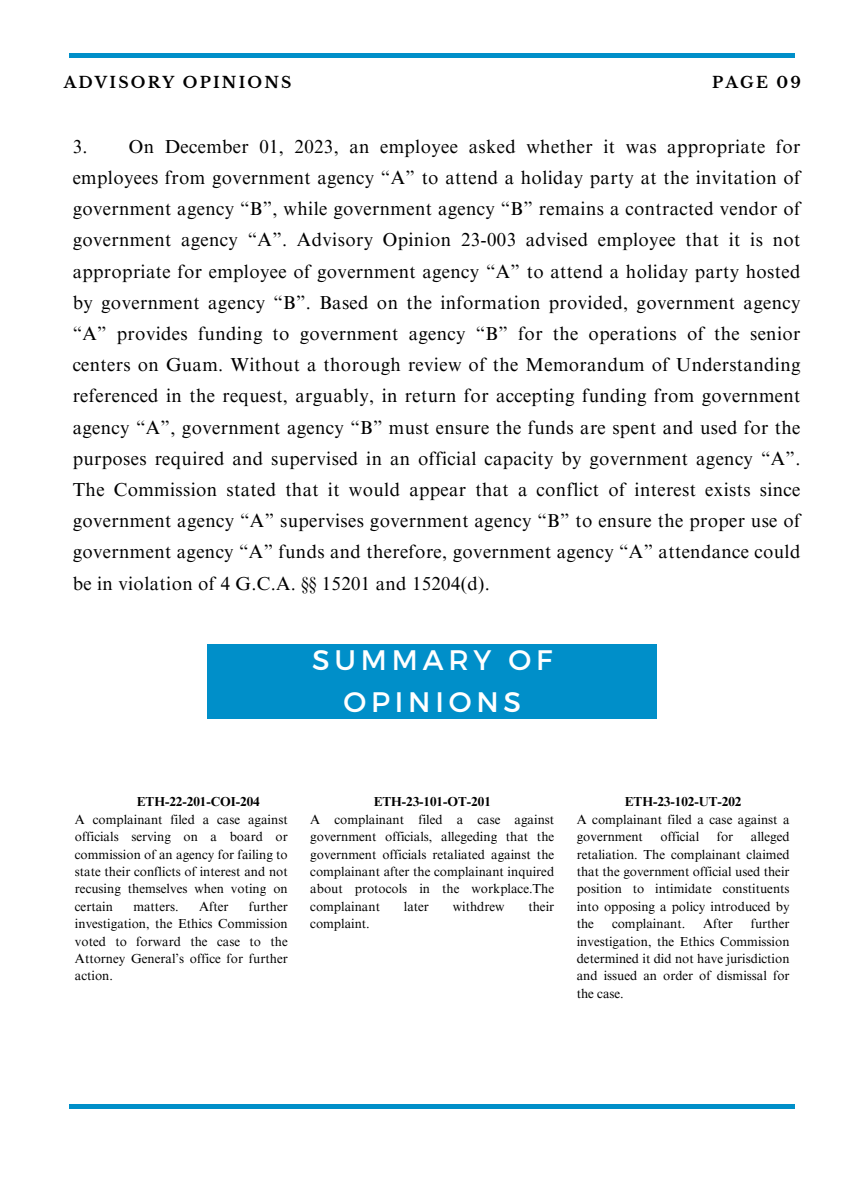
<style>
.page{position:relative;width:864px;height:1188px;background:#fff}
.page>*{position:absolute;margin:0;border:0;box-sizing:border-box;transform-origin:0 0}
.t1{font:28.2px/42.3px "Montserrat";letter-spacing:.17em;color:#fff;text-align:center}
.t2{font:18.75px/31.2px "Times NRMT Pro";letter-spacing:.02em;color:#000;text-align:justify}
.t3{font:700 15.6px "Libre Baskerville";letter-spacing:.14em;color:#000}
.t4{font:13.05px/17.4px "Times NRMT Pro";color:#000;text-align:justify}
.t5{font:700 13.05px "Times NRMT Pro";color:#000}
</style>
<div class="page">
<div style="left:69px;top:53px;width:725px;height:5px;background:#008fc9"></div>
<hr style="left:69px;top:1104px;width:725px;height:4px;background:#008fc9">
<div style="left:207px;top:645px;width:449px;height:73px;background:#008fc9"></div>
<p class="t3" style="left:64px;top:73px;width:229px">ADVISORY OPINIONS</p>
<p class="t3" style="left:712px;top:73px;width:90px">PAGE 09</p>
<p class="t2" style="left:73px;top:133px;width:729px">3. On December 01, 2023, an employee asked whether it was appropriate for employees from government agency “A” to attend a holiday party at the invitation of government agency “B”, while government agency “B” remains a contracted vendor of government agency “A”. Advisory Opinion 23-003 advised employee that it is not appropriate for employee of government agency “A” to attend a holiday party hosted by government agency “B”. Based on the information provided, government agency “A” provides funding to government agency “B” for the operations of the senior centers on Guam. Without a thorough review of the Memorandum of Understanding referenced in the request, arguably, in return for accepting funding from government agency “A”, government agency “B” must ensure the funds are spent and used for the purposes required and supervised in an official capacity by government agency “A”.<br>The Commission stated that it would appear that a conflict of interest exists since government agency “A” supervises government agency “B” to ensure the proper use of government agency “A” funds and therefore, government agency “A” attendance could be in violation of 4 G.C.A. §§ 15201 and 15204(d).</p>
<h2 class="t1" style="left:312px;top:637px;width:242px">SUMMARY OF<br>OPINIONS</h2>
<p class="t5" style="left:137px;top:797px;width:124px">ETH-22-201-COI-204</p>
<h1 class="t4" style="left:75px;top:812px;width:214px">A complainant filed a case against officials serving on a board or commission of an agency for failing to state their conflicts of interest and not recusing themselves when voting on certain</h1>
<h1 class="t4" style="left:75px;top:899px;width:214px;text-indent:174px">further investigation, the Ethics Commission voted to forward the case to the Attorney General’s office for further action.</h1>
<h1 class="t4" style="left:133px;top:899px;width:47px">matters.</h1>
<h1 class="t4" style="left:199px;top:899px;width:31px">After</h1>
<p class="t5" style="left:374px;top:797px;width:119px">ETH-23-101-OT-201</p>
<p class="t4" style="left:310px;top:812px;width:245px">A complainant filed a case against government officials, allegeding that the government officials retaliated against the complainant after the complainant inquired about protocols in the workplace.The complainant</p>
<p class="t4" style="left:404px;top:899px;width:27px">later</p>
<p class="t4" style="left:453px;top:899px;width:53px">withdrew</p>
<p class="t4" style="left:528px;top:899px;width:27px">their</p>
<p class="t4" style="left:310px;top:917px;width:61px">complaint.</p>
<p class="t5" style="left:625px;top:797px;width:118px">ETH-23-102-UT-202</p>
<p class="t4" style="left:577px;top:812px;width:214px">A complainant filed a case against a government</p>
<p class="t4" style="left:660px;top:830px;width:40px">official</p>
<p class="t4" style="left:717px;top:830px;width:18px">for</p>
<p class="t4" style="left:577px;top:830px;width:214px;text-indent:174px">alleged retaliation. The complainant claimed that the government official used their position to intimidate constituents into opposing a policy introduced by the</p>
<p class="t4" style="left:612px;top:917px;width:75px">complainant.</p>
<p class="t4" style="left:703px;top:917px;width:31px">After</p>
<p class="t4" style="left:577px;top:917px;width:214px;text-indent:174px">further investigation, the Ethics Commission determined it did not have jurisdiction and issued an order of dismissal for the case.</p>
</div>
